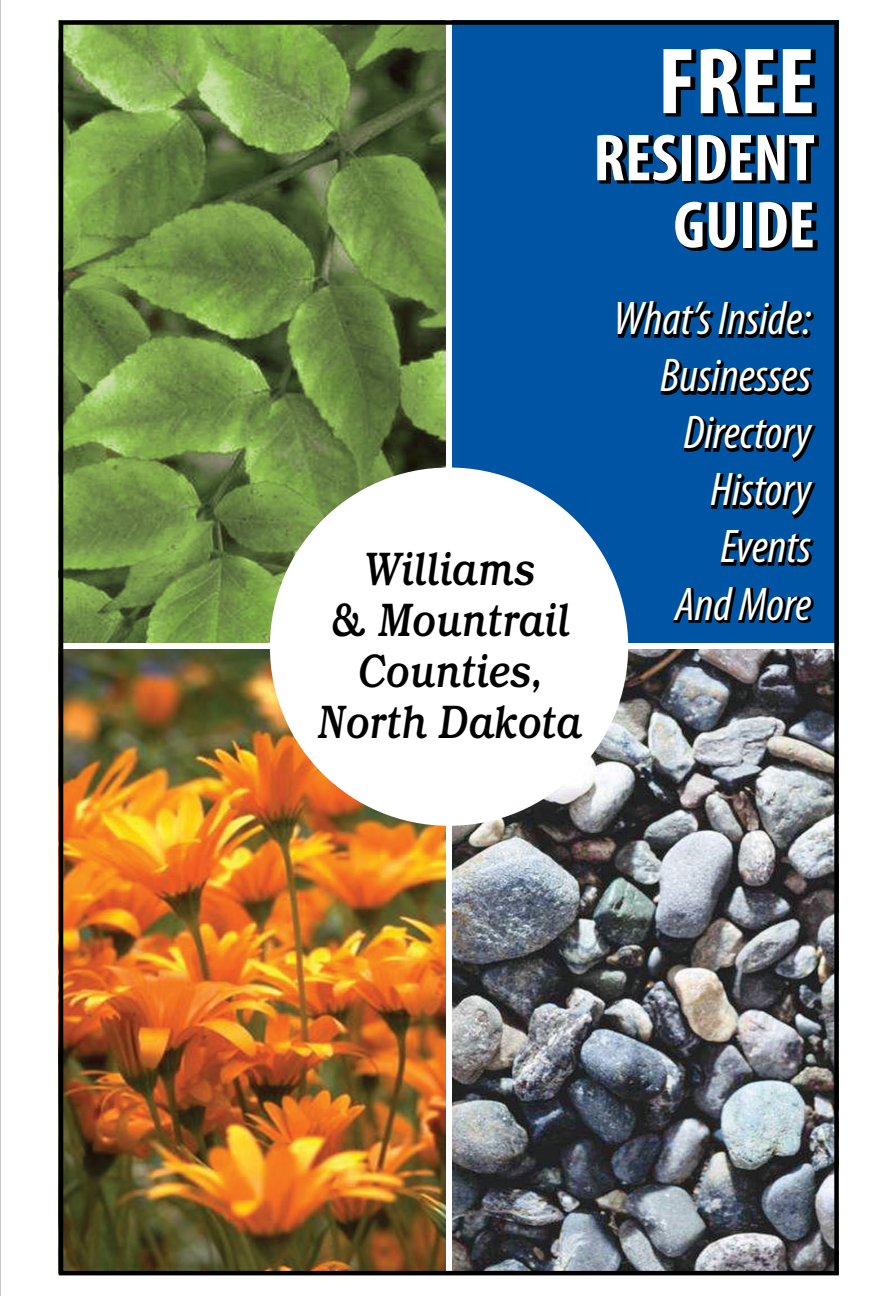
<style>
.page{position:relative;width:891px;height:1296px;background:#fff}
.page>*{position:absolute;margin:0;border:0;box-sizing:border-box;transform-origin:0 0}
.t1{font:700 condensed 94.95px "Myriad Pro";color:#fff}
.t2{font:700 condensed 67.05px/67px "Myriad Pro";color:#fff;text-align:right}
.t3{font:italic condensed 47.48px/56.9px "Myriad Pro";color:#fff;text-align:right}
.t4{font:italic 500 47.25px/51.3px "Bookman";color:#000;text-align:center;scale:.81 1}
</style>
<div class="page">
<hr style="left:0;top:0;width:1px;height:1296px;background:#939598">
<img style="left:59px;top:20px;width:780px;height:1255px">
<h1 class="t1" style="left:658px;top:22px;width:158px">FREE</h1>
<h2 class="t2" style="left:593px;top:123px;width:223px">RESIDENT<br>GUIDE</h2>
<p class="t4" style="left:318px;top:542px;width:327px">Williams<br>&amp; Mountrail<br>Counties,<br>North Dakota</p>
<p class="t3" style="left:614px;top:290px;width:199px">What’s Inside:<br>Businesses<br>Directory<br>History<br>Events<br>And More</p>
</div>
